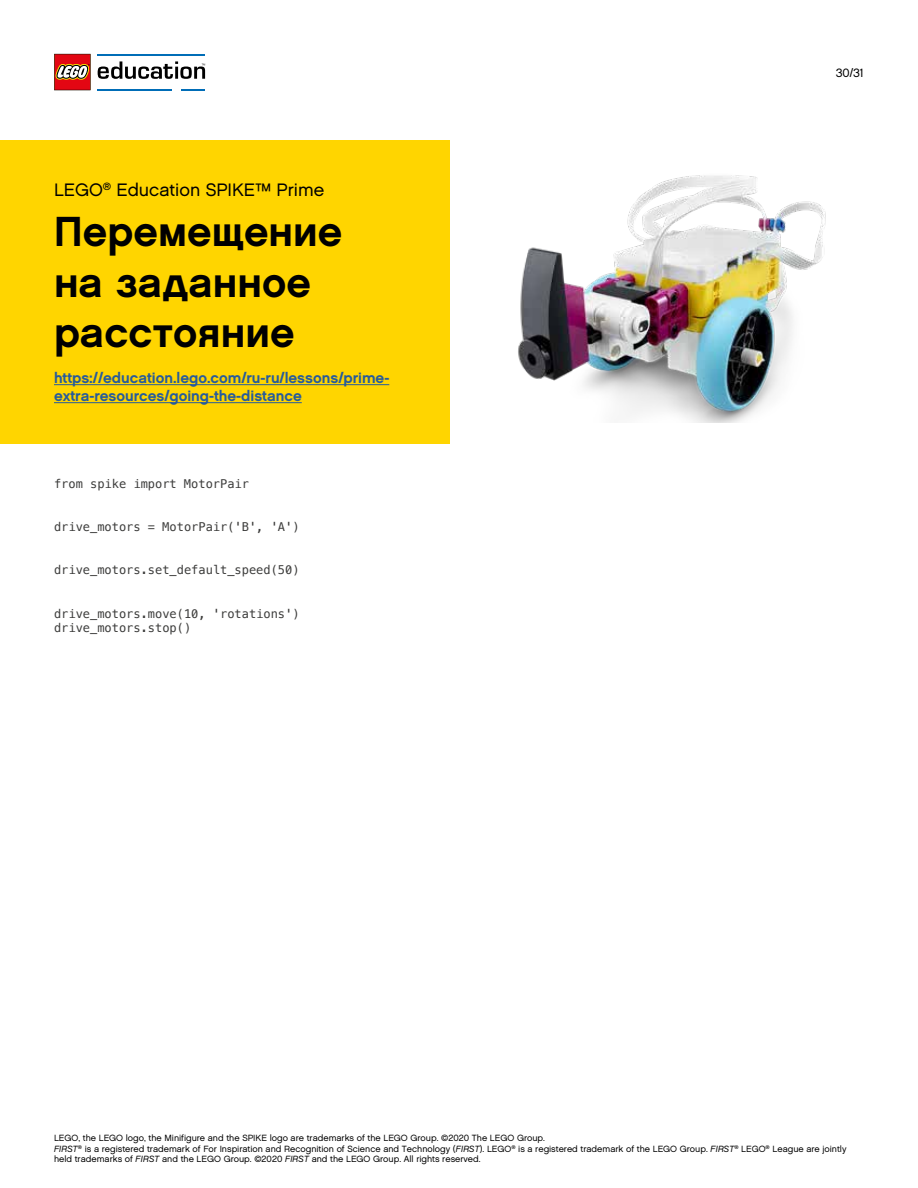
<style>
.page{position:relative;width:918px;height:1188px;background:#fff}
.page>*{position:absolute;margin:0;border:0;box-sizing:border-box;transform-origin:0 0}
.t1{font:700 42px/50.4px "LEGO Chalet 60";color:#000}
.t2{font:18px "LEGO Chalet 60";color:#000}
.t3{font:700 15px/18px "LEGO Chalet 60";color:#275b9b}
.t4{font:12px/14.4px "Menlo";color:#3c3c3b}
.t5{font:12px "LEGO Chalet 60";color:#000}
.t6{font:9px/10.8px "LEGO Chalet 60";color:#000}
.s1{font-style:italic}
</style>
<div class="page">
<hr style="left:98px;top:54px;width:107px;height:1px;background:#006db7">
<hr style="left:98px;top:89px;width:74px;height:1px;background:#006db7">
<svg style="left:182px;top:89px;width:23px;height:1px"></svg>
<svg style="left:98px;top:61px;width:107px;height:18px"></svg>
<svg style="left:54px;top:54px;width:37px;height:36px"></svg>
<div style="left:0;top:140px;width:450px;height:303px;background:#ffd500"></div>
<img style="left:518px;top:175px;width:308px;height:247px">
<hr style="left:54px;top:384px;width:335px;height:1px;background:#275b9b">
<hr style="left:54px;top:402px;width:248px;height:1px;background:#275b9b">
<h2 class="t2" style="left:54px;top:179px;width:272px">LEGO<sup>®</sup> Education SPIKE™ Prime</h2>
<h1 class="t1" style="left:54px;top:206px;width:290px">Перемещение на заданное расстояние</h1>
<h3 class="t3" style="left:54px;top:369px;width:337px">https://education.lego.com/ru-ru/lessons/prime&shy;extra-resources/going-the-distance</h3>
<h3 class="t4" style="left:54px;top:477px;width:197px">from spike import MotorPair</h3>
<h3 class="t4" style="left:54px;top:520px;width:247px">drive_motors = MotorPair('B', 'A')</h3>
<h3 class="t4" style="left:54px;top:563px;width:247px">drive_motors.set_default_speed(50)</h3>
<h3 class="t4" style="left:54px;top:606px;width:247px">drive_motors.move(10, 'rotations') drive_motors.stop()</h3>
<h3 class="t5" style="left:836px;top:65px;width:30px">30/31</h3>
<p class="t6" style="left:54px;top:1132px;width:794px">LEGO, the LEGO logo, the Minifigure and the SPIKE logo are trademarks of the LEGO Group. ©2020 The LEGO Group.<br><span class="s1">FIRST</span><sup>®</sup> is a registered trademark of For Inspiration and Recognition of Science and Technology (<span class="s1">FIRST</span>). LEGO<sup>®</sup> is a registered trademark of the LEGO Group. <span class="s1">FIRST</span><sup>®</sup> LEGO<sup>®</sup> League are jointly held trademarks of <span class="s1">FIRST</span> and the LEGO Group. ©2020 <span class="s1">FIRST</span> and the LEGO Group. All rights reserved.</p>
</div>
